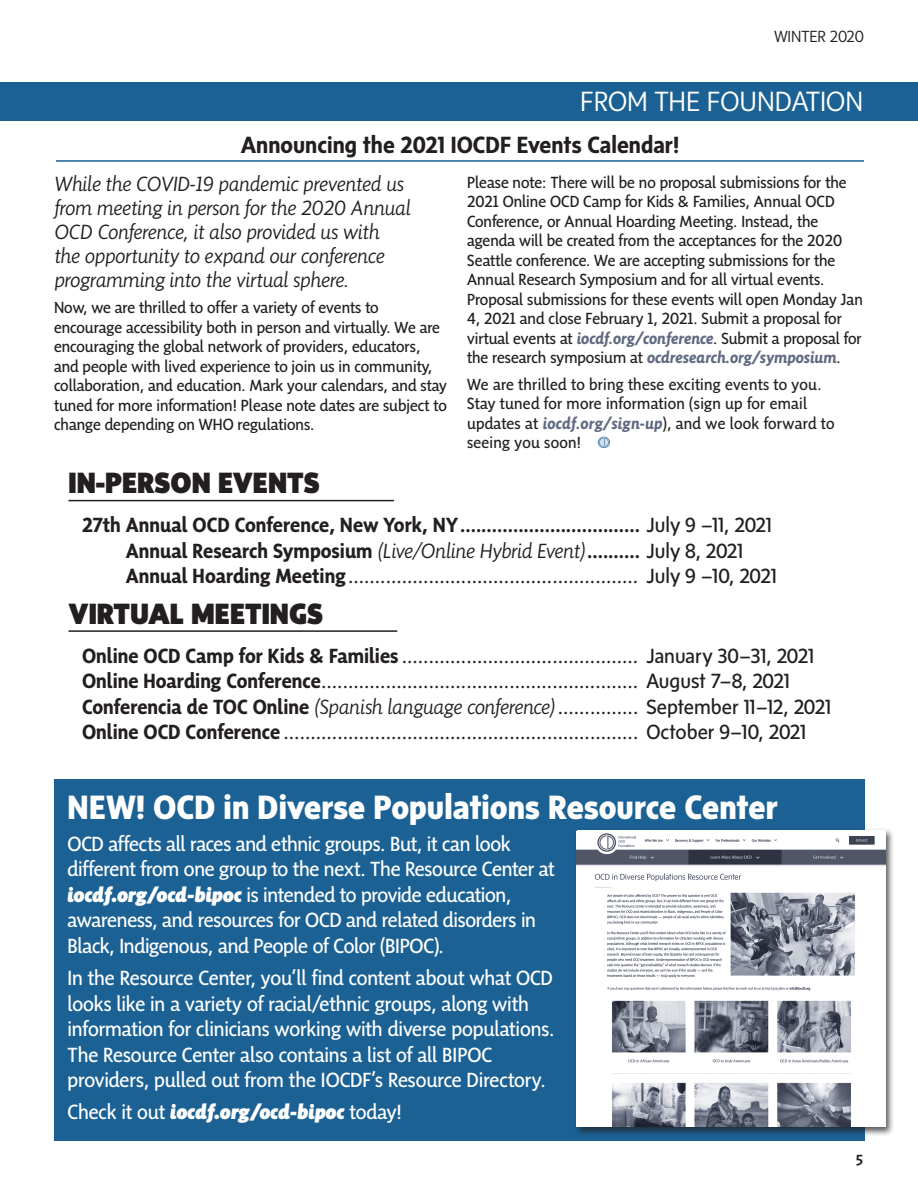
<style>
.page{position:relative;width:918px;height:1188px;background:#fff}
.page>*{position:absolute;margin:0;border:0;box-sizing:border-box;transform-origin:0 0}
.t1{font:800 34.5px "Sense";color:#fff}
.t2{font:900 30px "Sense";color:#231f20}
.t3{font:300 28.5px "Sense";color:#fff}
.t4{font:700 24px "Sense";color:#231f20}
.t5{font:21px/25.5px "Sensibility";letter-spacing:-.01em;color:#fff}
.t6{font:21px/25.5px "Sense";letter-spacing:-.005em;color:#231f20}
.t7{font:italic 300 21px/24px "Sensibility";color:#231f20}
.t8{font:700 21px/25.5px "Sensibility";color:#231f20}
.t9{font:italic 900 21px "Sensibility";color:#fff}
.t10{font:16.5px/19.5px "Sensibility";color:#231f20}
.t11{font:300 16.5px "Sense";color:#231f20}
.t12{font:500 16.5px "Sense";color:#231f20}
.s1{font-weight:700;font-style:italic;color:#606a81}
.s2{font-family:"Sense";font-weight:400}
.s3{font-weight:300;font-style:italic}
.s4{font-family:"Sensibility";font-weight:700}
.s5{font-family:"Sensibility";font-weight:300;font-style:italic}
.s6{font-weight:900;font-style:italic}
.s7{font-weight:400;font-style:normal}
</style>
<div class="page">
<div style="left:0;top:82px;width:918px;height:39px;background:#1b6194"></div>
<hr style="left:56px;top:160px;width:808px;height:2px;background:#1b6194">
<svg style="left:598px;top:437px;width:12px;height:11px"></svg>
<hr style="left:69px;top:500px;width:325px;height:1px;background:#231f20">
<hr style="left:69px;top:630px;width:328px;height:2px;background:#231f20">
<div style="left:54px;top:779px;width:811px;height:361px;background:#1b6194"></div>
<div style="left:574px;top:828px;width:321px;height:308px;background:#231f20;opacity:.75"></div>
<img style="left:577px;top:831px;width:309px;height:296px">
<p class="t11" style="left:774px;top:27px;width:91px">WINTER 2020</p>
<h3 class="t3" style="left:580px;top:85px;width:285px">FROM THE FOUNDATION</h3>
<h3 class="t4" style="left:241px;top:132px;width:440px">Announcing the 2021 IOCDF Events Calendar!</h3>
<p class="t7" style="left:54px;top:172px;width:358px">While the COVID-19 pandemic prevented us from meeting in person for the 2020 Annual OCD Conference, it also provided us with<br>the opportunity to expand our conference programming into the virtual sphere.</p>
<p class="t10" style="left:54px;top:298px;width:394px">Now, we are thrilled to offer a variety of events to encourage accessibility both in person and virtually. We are encouraging the global network of providers, educators, and people with lived experience to join us in community, collaboration, and education. Mark your calendars, and stay tuned for more information! Please note dates are subject to change depending on WHO regulations.</p>
<p class="t10" style="left:467px;top:172px;width:397px">Please note: There will be no proposal submissions for the 2021 Online OCD Camp for Kids &amp; Families, Annual OCD Conference, or Annual Hoarding Meeting. Instead, the agenda will be created from the acceptances for the 2020<br>Seattle conference. We are accepting submissions for the Annual Research Symposium and for all virtual events.<br>Proposal submissions for these events will open Monday Jan 4, 2021 and close February 1, 2021. Submit a proposal for virtual events at <span class="s1">iocdf.org/conference</span>. Submit a proposal for the research symposium at <span class="s1">ocdresearch.org/symposium</span>.</p>
<p class="t10" style="left:467px;top:374px;width:369px">We are thrilled to bring these exciting events to you.<br>Stay tuned for more information (sign up for email updates at <span class="s1">iocdf.org/sign-up</span>), and we look forward to seeing you soon!</p>
<h2 class="t2" style="left:69px;top:466px;width:253px">IN-PERSON EVENTS</h2>
<p class="t8" style="left:126px;top:512px;width:648px;text-indent:-44px">27th Annual OCD Conference, New York, NY.................................. <span class="s2">July 9 –11, 2021<br></span>Annual Research Symposium <span class="s3">(Live/Online Hybrid Event)</span>.......... <span class="s2">July 8, 2021</span></p>
<p class="t6" style="left:126px;top:563px;width:653px"><span class="s4">Annual Hoarding Meeting</span>...................................................... July 9 –10, 2021</p>
<h2 class="t2" style="left:69px;top:596px;width:256px">VIRTUAL MEETINGS</h2>
<p class="t6" style="left:82px;top:642px;width:751px"><span class="s4">Online OCD Camp for Kids &amp; Families</span> ............................................ January 30–31, 2021<br><span class="s4">Online Hoarding Conference</span>........................................................... August 7–8, 2021<br><span class="s4">Conferencia de TOC Online</span> <span class="s5">(Spanish language conference)</span> ............... September 11–12, 2021<br><span class="s4">Online OCD Conference</span> .................................................................. October 9–10, 2021</p>
<h1 class="t1" style="left:68px;top:787px;width:712px">NEW! OCD in Diverse Populations Resource Center</h1>
<p class="t5" style="left:68px;top:831px;width:489px">OCD affects all races and ethnic groups. But, it can look different from one group to the next. The Resource Center at <span class="s6">iocdf.org/ocd-bipoc</span> is intended to provide education, awareness, and resources for OCD and related disorders in Black, Indigenous, and People of Color (BIPOC).</p>
<p class="t5" style="left:68px;top:965px;width:488px">In the Resource Center, you’ll find content about what OCD looks like in a variety of racial/ethnic groups, along with information for clinicians working with diverse populations.<br>The Resource Center also contains a list of all BIPOC providers, pulled out from the IOCDF’s Resource Directory.</p>
<p class="t9" style="left:68px;top:1100px;width:336px"><span class="s7">Check it out</span> iocdf.org/ocd-bipoc <span class="s7">today!</span></p>
<p class="t12" style="left:856px;top:1148px;width:8px">5</p>
</div>
